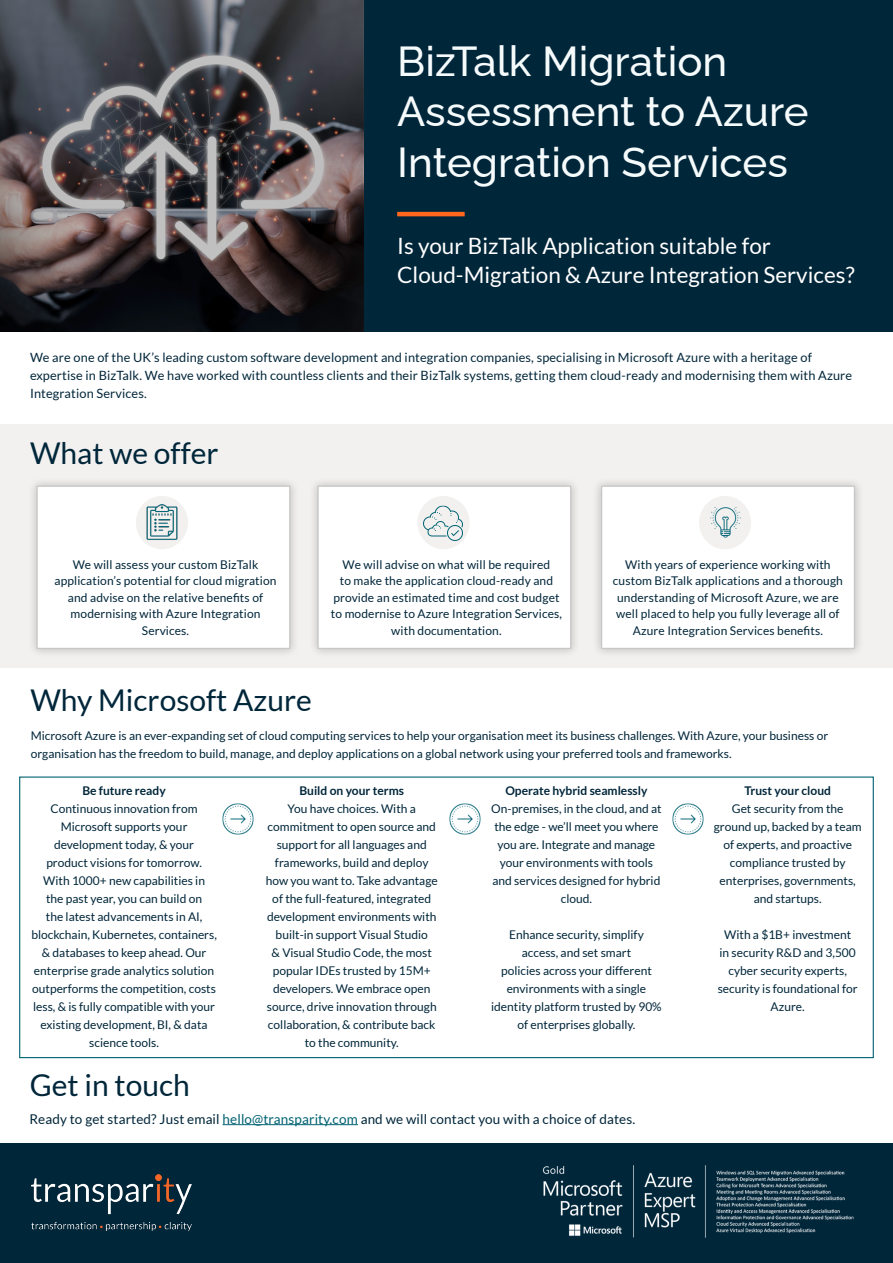
<style>
.page{position:relative;width:893px;height:1263px;background:#fff}
.page>*{position:absolute;margin:0;border:0;box-sizing:border-box;transform-origin:0 0}
.t1{font:500 42px/50.4px "Raleway";color:#f5fafb}
.t2{font:30px "Lato";color:#00263a}
.t3{font:22.5px/28.8px "Lato";color:#fff}
.t4{font:13.5px "Lato";letter-spacing:.01em;color:#00263a}
.t5{font:12.75px/18px "Lato";letter-spacing:.01em;color:#00263a}
.t6{font:12px/18px "Lato";color:#00263a;text-align:center}
.t7{font:700 12px "Lato";color:#00263a}
.s1{color:#006272}
</style>
<div class="page">
<div style="left:0;top:1143px;width:893px;height:120px;background:#00263a"></div>
<img style="left:542px;top:1165px;width:312px;height:73px">
<div style="left:0;top:0;width:893px;height:331px;background:#00263a"></div>
<div style="left:0;top:424px;width:893px;height:243px;background:#f2f1f0"></div>
<hr style="left:223px;top:1124px;width:135px;height:1px;background:#006272">
<img style="left:31px;top:1174px;width:160px;height:57px">
<svg style="left:3px;top:3px;width:358px;height:325px;background:#4b474a"></svg>
<div style="left:0;top:0;width:364px;height:331px;border:2px solid #000"></div>
<div style="left:27px;top:476px;width:273px;height:182px;background:#000;opacity:.2"></div>
<div style="left:37px;top:486px;width:253px;height:162px;background:#fff;border:1px solid #c2c2c2"></div>
<div style="left:136px;top:496px;width:52px;height:53px;background:#f2f1f0;border-radius:50%"></div>
<img style="left:146px;top:504px;width:32px;height:36px">
<div style="left:308px;top:476px;width:273px;height:182px;background:#000;opacity:.2"></div>
<div style="left:318px;top:486px;width:253px;height:162px;background:#fff;border:1px solid #c2c2c2"></div>
<div style="left:417px;top:496px;width:53px;height:53px;background:#f2f1f0;border-radius:50%"></div>
<img style="left:423px;top:505px;width:40px;height:36px">
<div style="left:591px;top:476px;width:273px;height:182px;background:#000;opacity:.2"></div>
<div style="left:602px;top:486px;width:252px;height:162px;background:#fff;border:1px solid #c2c2c2"></div>
<div style="left:699px;top:496px;width:52px;height:53px;background:#f2f1f0;border-radius:50%"></div>
<img style="left:710px;top:507px;width:31px;height:31px">
<hr style="left:397px;top:212px;width:68px;height:4px;background:#ff671f">
<img style="left:222px;top:803px;width:32px;height:32px">
<img style="left:449px;top:803px;width:32px;height:32px">
<img style="left:672px;top:803px;width:32px;height:32px">
<h1 class="t1" style="left:397px;top:31px;width:413px">BizTalk Migration<br>Assessment to Azure<br>Integration Services</h1>
<h3 class="t3" style="left:397px;top:232px;width:459px">Is your BizTalk Application suitable for<br>Cloud-Migration &amp; Azure Integration Services?</h3>
<p class="t5" style="left:30px;top:348px;width:824px">We are one of the UK’s leading custom software development and integration companies, specialising in Microsoft Azure with a heritage of expertise in BizTalk. We have worked with countless clients and their BizTalk systems, getting them cloud-ready and modernising them with Azure<br>Integration Services.</p>
<h2 class="t2" style="left:30px;top:436px;width:190px">What we offer</h2>
<p class="t6" style="left:55px;top:556px;width:224px;line-height:16.5px">We will assess your custom BizTalk application’s potential for cloud migration and advise on the relative benefits of modernising with Azure Integration Services.</p>
<p class="t6" style="left:613px;top:556px;width:232px;line-height:16.5px">With years of experience working with custom BizTalk applications and a thorough understanding of Microsoft Azure, we are well placed to help you fully leverage all of Azure Integration Services benefits.</p>
<p class="t6" style="left:331px;top:556px;width:233px;line-height:16.5px">We will advise on what will be required<br>to make the application cloud-ready and provide an estimated time and cost budget to modernise to Azure Integration Services, with documentation.</p>
<h2 class="t2" style="left:30px;top:683px;width:283px">Why Microsoft Azure</h2>
<p class="t6" style="left:31px;top:727px;width:799px;text-align:left">Microsoft Azure is an ever-expanding set of cloud computing services to help your organisation meet its business challenges. With Azure, your business or organisation has the freedom to build, manage, and deploy applications on a global network using your preferred tools and frameworks.</p>
<p class="t7" style="left:82px;top:784px;width:85px">Be future ready</p>
<p class="t6" style="left:31px;top:800px;width:187px">Continuous innovation from<br>Microsoft supports your development today, &amp; your<br>product visions for tomorrow.<br>With 1000+ new capabilities in<br>the past year, you can build on<br>the latest advancements in AI, blockchain, Kubernetes, containers, &amp; databases to keep ahead. Our enterprise grade analytics solution outperforms the competition, costs less, &amp; is fully compatible with your existing development, BI, &amp; data science tools.</p>
<h2 class="t2" style="left:30px;top:1068px;width:162px">Get in touch</h2>
<p class="t7" style="left:299px;top:784px;width:106px">Build on your terms</p>
<p class="t6" style="left:266px;top:800px;width:174px">You have choices. With a commitment to open source and support for all languages and frameworks, build and deploy how you want to. Take advantage of the full-featured, integrated development environments with built-in support Visual Studio<br>&amp; Visual Studio Code, the most popular IDEs trusted by 15M+ developers. We embrace open source, drive innovation through collaboration, &amp; contribute back to the community.</p>
<p class="t7" style="left:505px;top:784px;width:144px">Operate hybrid seamlessly</p>
<p class="t6" style="left:491px;top:800px;width:172px">On-premises, in the cloud, and at the edge - we’ll meet you where you are. Integrate and manage your environments with tools and services designed for hybrid cloud.</p>
<p class="t6" style="left:491px;top:926px;width:172px">Enhance security, simplify access, and set smart<br>policies across your different environments with a single identity platform trusted by 90% of enterprises globally.</p>
<p class="t4" style="left:29px;top:1111px;width:607px">Ready to get started? Just email <span class="s1">hello@transparity.com</span> and we will contact you with a choice of dates.</p>
<p class="t7" style="left:744px;top:784px;width:88px">Trust your cloud</p>
<p class="t6" style="left:714px;top:800px;width:149px">Get security from the ground up, backed by a team of experts, and proactive compliance trusted by enterprises, governments, and startups.</p>
<p class="t6" style="left:718px;top:926px;width:141px">With a $1B+ investment<br>in security R&amp;D and 3,500 cyber security experts, security is foundational for<br>Azure.</p>
</div>
